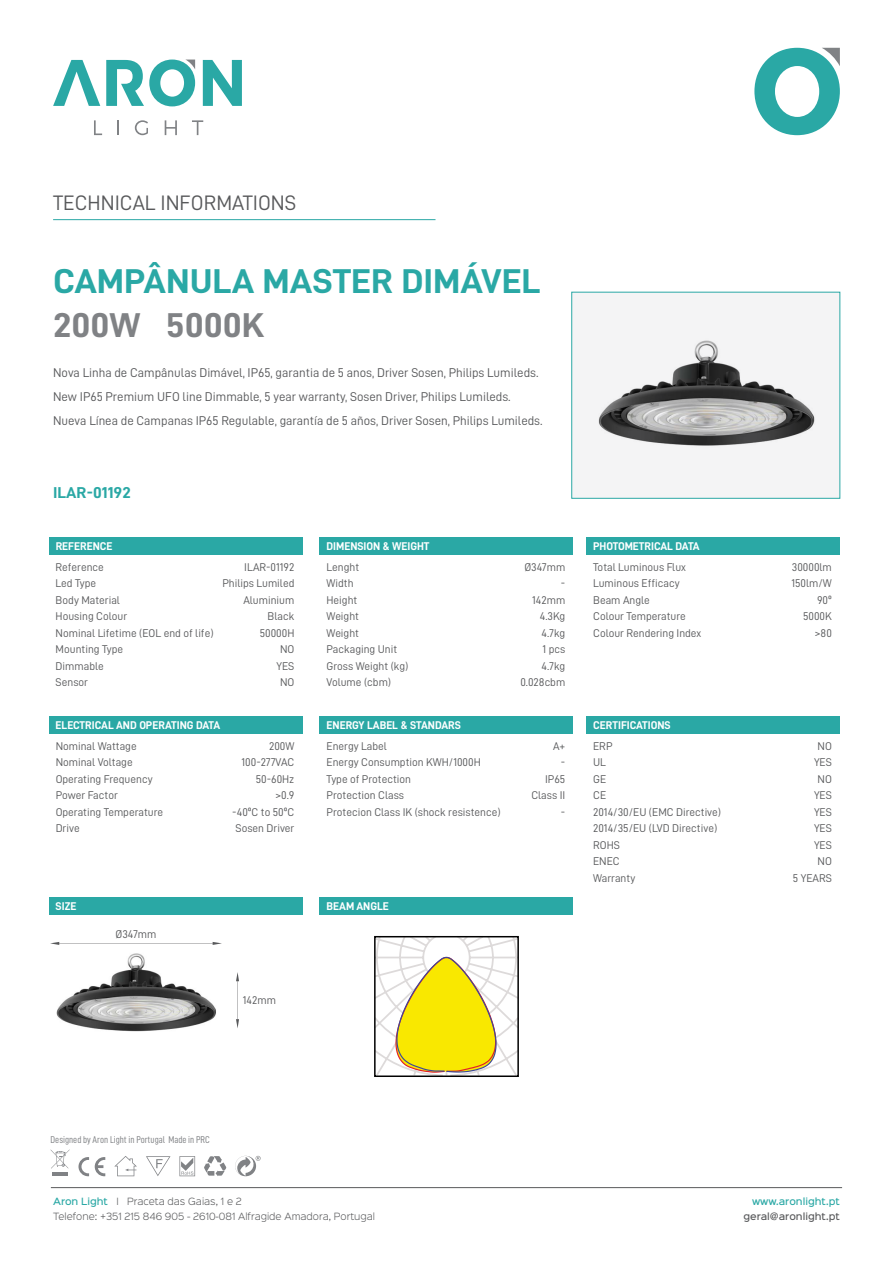
<style>
.page{position:relative;width:893px;height:1263px;background:#fff}
.page>*{position:absolute;margin:0;border:0;box-sizing:border-box;transform-origin:0 0}
.t1{font:34.5px "D DIN Bold";color:#2aa8a5;scale:1.08 1}
.t2{font:34.5px "D DIN Bold";color:#808285;scale:1.08 1}
.t3{font:21px "D DIN";color:#58595b}
.t4{font:15.75px "D DIN Bold";color:#2aa8a5;scale:1.08 1}
.t5{font:12.75px/24px "D DIN";color:#58595b}
.t6{font:11.25px/16.5px "D DIN";color:#58595b}
.t7{font:11.25px "D DIN Bold";color:#fff}
.t8{font:9.9px "D DIN Condensed";color:#808285}
.t9{font:300 9px/15px "Sinkin Sans 300";color:#58595b}
.t10{font:500 9px "Sinkin Sans 500";color:#58595b}
.t11{font:500 9px "Sinkin Sans 500";color:#2aa8a5}
.s1{font-family:"Sinkin Sans 500";font-weight:500;color:#2aa8a5}
</style>
<div class="page">
<svg style="left:203px;top:60px;width:39px;height:46px"></svg>
<svg style="left:53px;top:60px;width:47px;height:46px"></svg>
<svg style="left:106px;top:60px;width:89px;height:46px"></svg>
<svg style="left:94px;top:120px;width:8px;height:15px"></svg>
<svg style="left:117px;top:120px;width:2px;height:15px"></svg>
<svg style="left:135px;top:120px;width:13px;height:15px"></svg>
<svg style="left:165px;top:120px;width:12px;height:15px"></svg>
<svg style="left:192px;top:120px;width:11px;height:15px"></svg>
<svg style="left:754px;top:48px;width:86px;height:87px"></svg>
<hr style="left:51px;top:1187px;width:791px;height:1px;background:#58595b">
<hr style="left:53px;top:219px;width:382px;height:1px;background:#2aa8a5">
<div style="left:571px;top:292px;width:269px;height:207px;background:#f4f4f5;border:1px solid #2aa8a5"></div>
<svg style="left:179px;top:1156px;width:16px;height:20px"></svg>
<svg style="left:146px;top:1156px;width:25px;height:20px"></svg>
<svg style="left:204px;top:1156px;width:22px;height:20px"></svg>
<svg style="left:114px;top:1156px;width:23px;height:20px"></svg>
<svg style="left:78px;top:1157px;width:11px;height:19px"></svg>
<svg style="left:95px;top:1157px;width:10px;height:19px"></svg>
<hr style="left:52px;top:1172px;width:16px;height:4px;background:#808285">
<svg style="left:51px;top:1149px;width:19px;height:19px"></svg>
<svg style="left:235px;top:1156px;width:26px;height:20px"></svg>
<div style="left:49px;top:538px;width:253px;height:17px;background:#2aa8a5"></div>
<div style="left:320px;top:538px;width:253px;height:17px;background:#2aa8a5"></div>
<div style="left:586px;top:538px;width:254px;height:17px;background:#2aa8a5"></div>
<div style="left:49px;top:717px;width:253px;height:17px;background:#2aa8a5"></div>
<div style="left:320px;top:717px;width:253px;height:17px;background:#2aa8a5"></div>
<div style="left:586px;top:717px;width:254px;height:17px;background:#2aa8a5"></div>
<div style="left:49px;top:897px;width:253px;height:18px;background:#2aa8a5"></div>
<div style="left:320px;top:897px;width:253px;height:18px;background:#2aa8a5"></div>
<svg style="left:50px;top:942px;width:172px;height:3px"></svg>
<svg style="left:236px;top:972px;width:3px;height:56px"></svg>
<img style="left:598px;top:340px;width:217px;height:106px">
<img style="left:56px;top:953px;width:160px;height:79px">
<svg style="left:377px;top:935px;width:139px;height:139px"></svg>
<div style="left:374px;top:936px;width:145px;height:141px;border:2px solid #010101"></div>
<h2 class="t3" style="left:53px;top:191px;width:245px">TECHNICAL INFORMATIONS</h2>
<h1 class="t1" style="left:53px;top:262px;width:453px">CAMPÂNULA MASTER DIMÁVEL</h1>
<h1 class="t2" style="left:53px;top:306px;width:197px">200W 5000K</h1>
<p class="t5" style="left:53px;top:360px;width:491px">Nova Linha de Campânulas Dimável, IP65, garantia de 5 anos, Driver Sosen, Philips Lumileds.<br>New IP65 Premium UFO line Dimmable, 5 year warranty, Sosen Driver, Philips Lumileds.<br>Nueva Línea de Campanas IP65 Regulable, garantía de 5 años, Driver Sosen, Philips Lumileds.</p>
<h3 class="t4" style="left:53px;top:484px;width:73px">ILAR-01192</h3>
<p class="t7" style="left:56px;top:540px;width:58px">REFERENCE</p>
<p class="t7" style="left:327px;top:540px;width:104px">DIMENSION &amp; WEIGHT</p>
<p class="t7" style="left:593px;top:540px;width:108px">PHOTOMETRICAL DATA</p>
<p class="t6" style="left:520px;top:558px;width:46px;text-align:right">Ø347mm -<br>142mm<br>4.3Kg<br>4.7kg<br>1 pcs<br>4.7kg<br>0.028cbm</p>
<p class="t6" style="left:56px;top:558px;width:159px">Reference<br>Led Type<br>Body Material<br>Housing Colour<br>Nominal Lifetime (EOL end of life)<br>Mounting Type<br>Dimmable<br>Sensor</p>
<p class="t6" style="left:222px;top:558px;width:73px;text-align:right">ILAR-01192<br>Philips Lumiled<br>Aluminium<br>Black<br>50000H<br>NO<br>YES<br>NO</p>
<p class="t6" style="left:593px;top:558px;width:110px">Total Luminous Flux<br>Luminous Efficacy<br>Beam Angle<br>Colour Temperature<br>Colour Rendering Index</p>
<p class="t6" style="left:791px;top:558px;width:42px;text-align:right">30000lm<br>150lm/W<br>90º<br>5000K &gt;80</p>
<p class="t6" style="left:327px;top:558px;width:83px">Lenght<br>Width<br>Height<br>Weight<br>Weight<br>Packaging Unit<br>Gross Weight (kg)<br>Volume (cbm)</p>
<p class="t7" style="left:56px;top:719px;width:166px">ELECTRICAL AND OPERATING DATA</p>
<p class="t7" style="left:327px;top:719px;width:136px">ENERGY LABEL &amp; STANDARS</p>
<p class="t7" style="left:593px;top:719px;width:79px">CERTIFICATIONS</p>
<p class="t6" style="left:56px;top:737px;width:109px">Nominal Wattage<br>Nominal Voltage<br>Operating Frequency<br>Power Factor<br>Operating Temperature<br>Drive</p>
<p class="t6" style="left:232px;top:737px;width:64px;text-align:right">200W<br>100-277VAC<br>50-60Hz<br>&gt;0.9<br>-40ºC to 50ºC<br>Sosen Driver</p>
<p class="t6" style="left:327px;top:737px;width:176px">Energy Label<br>Energy Consumption KWH/1000H<br>Type of Protection<br>Protection Class<br>Protecion Class IK (shock resistence)</p>
<p class="t6" style="left:531px;top:737px;width:35px;text-align:right">A+<br>-<br>IP65<br>Class II -</p>
<p class="t6" style="left:593px;top:737px;width:129px">ERP<br>UL<br>GE<br>CE<br>2014/30/EU (EMC Directive)<br>2014/35/EU (LVD Directive)<br>ROHS<br>ENEC<br>Warranty</p>
<p class="t6" style="left:793px;top:737px;width:41px;text-align:right">NO<br>YES<br>NO<br>YES<br>YES<br>YES<br>YES<br>NO<br>5 YEARS</p>
<p class="t7" style="left:56px;top:900px;width:22px">SIZE</p>
<p class="t7" style="left:327px;top:900px;width:64px">BEAM ANGLE</p>
<p class="t6" style="left:116px;top:925px;width:43px">Ø347mm</p>
<p class="t6" style="left:243px;top:992px;width:35px">142mm</p>
<p class="t8" style="left:51px;top:1134px;width:161px">Designed by Aron Light in Portugal Made in PRC</p>
<p class="t9" style="left:53px;top:1193px;width:323px"><span class="s1">Aron Light</span> I Praceta das Gaias, 1 e 2<br>Telefone: +351 215 846 905 - 2610-081 Alfragide Amadora, Portugal</p>
<p class="t11" style="left:752px;top:1194px;width:89px">www.aronlight.pt</p>
<p class="t10" style="left:743px;top:1209px;width:98px">geral@aronlight.pt</p>
</div>
